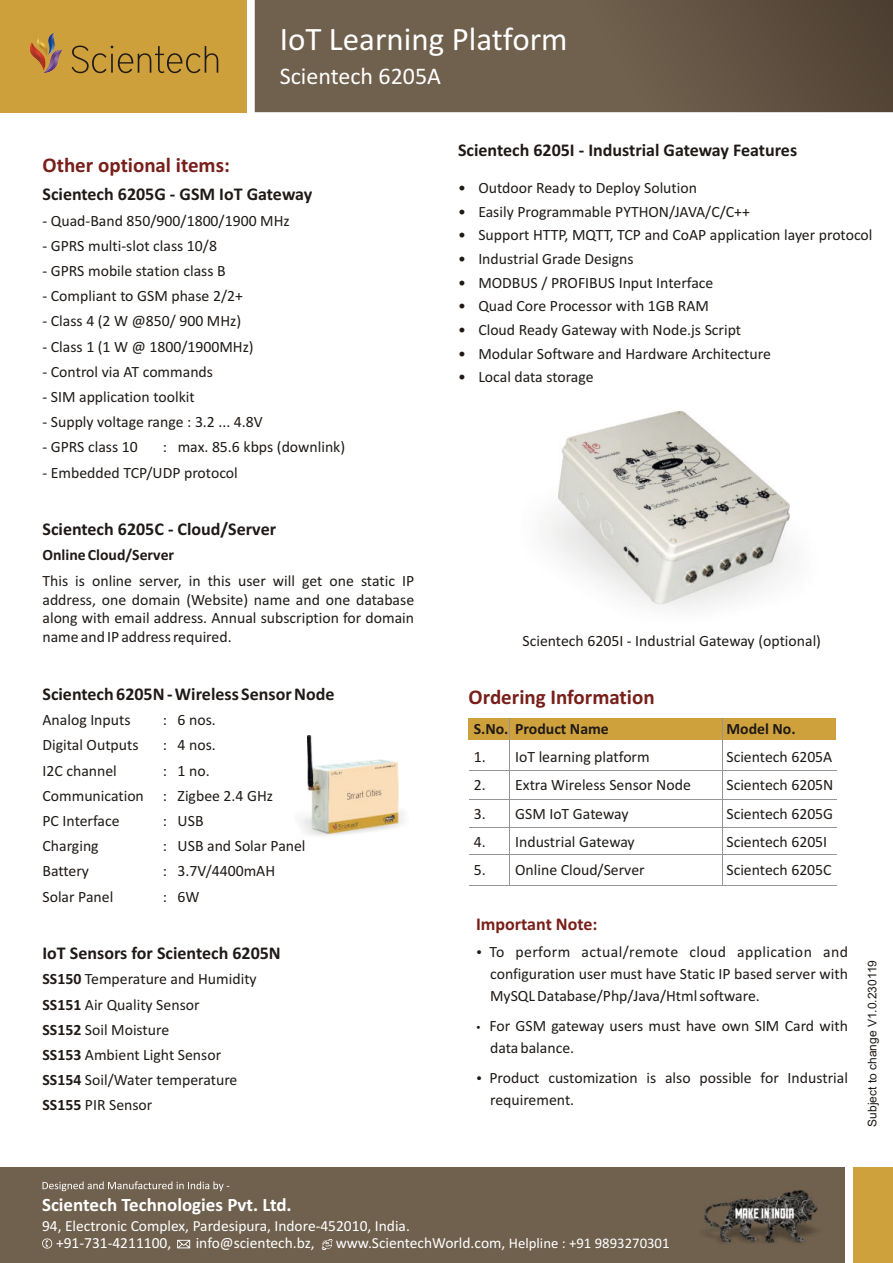
<style>
.page{position:relative;width:893px;height:1263px;background:#fff}
.page>*{position:absolute;margin:0;border:0;box-sizing:border-box;transform-origin:0 0}
.t1{font:33px "Calibri";color:#fff}
.t2{font:24px "Calibri";color:#fff}
.t3{font:700 21px "Calibri";color:#781f1a}
.t4{font:700 19.05px "Calibri";color:#fff}
.t5{font:700 18px "Calibri";color:#1f1a17}
.t6{font:700 18px "Calibri";color:#781f1a}
.t7{font:15.75px/25.2px "Calibri";color:#1f1a17}
.t8{font:700 15.75px "Calibri";color:#1f1a17}
.t9{font:15.45px/17px "Calibri";color:#fff}
.t10{font:12px "Arial";color:#1f1a17}
.s1{font-weight:700}
.s2{font-size:14.7px}
</style>
<div class="page">
<img style="left:558px;top:411px;width:232px;height:193px">
<svg style="left:254px;top:0;width:639px;height:112px;fill:#70614e"></svg>
<div style="left:0;top:0;width:246px;height:112px;background:#cea03c"></div>
<svg style="left:72px;top:46px;width:146px;height:27px"></svg>
<svg style="left:30px;top:33px;width:32px;height:40px"></svg>
<div style="left:0;top:1167px;width:845px;height:96px;background:#70614f"></div>
<div style="left:853px;top:1167px;width:39px;height:96px;background:#cfa13d"></div>
<svg style="left:177px;top:1240px;width:13px;height:8px"></svg>
<svg style="left:322px;top:1239px;width:10px;height:11px"></svg>
<svg style="left:42px;top:1238px;width:10px;height:10px"></svg>
<svg style="left:43px;top:1181px;width:186px;height:10px"></svg>
<img style="left:705px;top:1191px;width:113px;height:52px">
<img style="left:300px;top:811px;width:104px;height:25px">
<img style="left:307px;top:735px;width:92px;height:98px">
<div style="left:469px;top:718px;width:367px;height:22px;background:#cfa13d"></div>
<hr style="left:469px;top:770px;width:367px;height:1px;background:#969494">
<hr style="left:509px;top:718px;width:1px;height:167px;background:#969494">
<hr style="left:722px;top:718px;width:1px;height:167px;background:#969494">
<hr style="left:469px;top:799px;width:367px;height:1px;background:#969494">
<hr style="left:469px;top:827px;width:367px;height:1px;background:#969494">
<hr style="left:469px;top:854px;width:367px;height:1px;background:#969494">
<hr style="left:469px;top:885px;width:367px;height:1px;background:#969494">
<h1 class="t1" style="left:280px;top:26px;width:289px">IoT Learning Platform</h1>
<h2 class="t2" style="left:280px;top:66px;width:163px">Scientech 6205A</h2>
<h3 class="t3" style="left:43px;top:156px;width:189px">Other optional items:</h3>
<p class="t5" style="left:43px;top:187px;width:271px">Scientech 6205G - GSM IoT Gateway</p>
<p class="t7" style="left:43px;top:209px;width:249px">- Quad-Band 850/900/1800/1900 MHz</p>
<p class="t7" style="left:43px;top:234px;width:176px">- GPRS multi-slot class 10/8</p>
<p class="t7" style="left:43px;top:259px;width:185px">- GPRS mobile station class B</p>
<p class="t7" style="left:43px;top:284px;width:202px">- Compliant to GSM phase 2/2+</p>
<p class="t7" style="left:43px;top:310px;width:200px">- Class 4 (2 W @850/ 900 MHz)</p>
<p class="t7" style="left:43px;top:335px;width:213px">- Class 1 (1 W @ 1800/1900MHz)</p>
<p class="t7" style="left:43px;top:360px;width:172px">- Control via AT commands</p>
<p class="t7" style="left:43px;top:385px;width:154px">- SIM application toolkit</p>
<p class="t7" style="left:43px;top:410px;width:222px">- Supply voltage range : 3.2 ... 4.8V</p>
<p class="t7" style="left:43px;top:436px;width:97px">- GPRS class 10</p>
<p class="t7" style="left:163px;top:436px;width:184px">: max. 85.6 kbps (downlink)</p>
<p class="t7" style="left:43px;top:461px;width:197px">- Embedded TCP/UDP protocol</p>
<p class="t5" style="left:43px;top:522px;width:235px">Scientech 6205C - Cloud/Server</p>
<p class="t8" style="left:43px;top:549px;width:133px">Online Cloud/Server</p>
<p class="t7" style="left:43px;top:572px;width:373px;line-height:18.9px;text-align:justify">This is online server, in this user will get one static IP address, one domain (Website) name and one database along with email address. Annual subscription for domain name and IP address required.</p>
<p class="t5" style="left:43px;top:687px;width:293px">Scientech 6205N - Wireless Sensor Node</p>
<p class="t7" style="left:43px;top:708px;width:90px">Analog Inputs</p>
<p class="t7" style="left:163px;top:708px;width:55px">: 6 nos.</p>
<p class="t7" style="left:43px;top:733px;width:98px">Digital Outputs</p>
<p class="t7" style="left:163px;top:733px;width:55px">: 4 nos.</p>
<p class="t7" style="left:42px;top:759px;width:76px">I2C channel</p>
<p class="t7" style="left:42px;top:759px;width:232px;text-indent:120px">: 1 no.<br>Communication : Zigbee 2.4 GHz<br>PC Interface</p>
<p class="t7" style="left:163px;top:809px;width:42px">: USB</p>
<p class="t7" style="left:42px;top:834px;width:58px">Charging</p>
<p class="t7" style="left:163px;top:834px;width:144px">: USB and Solar Panel</p>
<p class="t7" style="left:42px;top:859px;width:48px">Battery</p>
<p class="t7" style="left:163px;top:859px;width:114px">: 3.7V/4400mAH</p>
<p class="t7" style="left:42px;top:885px;width:72px">Solar Panel</p>
<p class="t7" style="left:163px;top:885px;width:38px">: 6W</p>
<p class="t5" style="left:42px;top:946px;width:240px">IoT Sensors for Scientech 6205N</p>
<p class="t7" style="left:42px;top:967px;width:216px"><span class="s1">SS150</span> Temperature and Humidity<br><span class="s1">SS151</span> Air Quality Sensor<br><span class="s1">SS152</span> Soil Moisture<br><span class="s1">SS153</span> Ambient Light Sensor<br><span class="s1">SS154</span> Soil/Water temperature<br><span class="s1">SS155</span> PIR Sensor</p>
<p class="t5" style="left:458px;top:143px;width:341px">Scientech 6205I - Industrial Gateway Features</p>
<p class="t7" style="left:458px;top:176px;width:240px">• Outdoor Ready to Deploy Solution</p>
<p class="t7" style="left:458px;top:200px;width:293px">• Easily Programmable PYTHON/JAVA/C/C++</p>
<p class="t7" style="left:458px;top:224px;width:416px">• Support HTTP, MQTT, TCP and CoAP application layer protocol</p>
<p class="t7" style="left:458px;top:247px;width:177px">• Industrial Grade Designs</p>
<p class="t7" style="left:458px;top:271px;width:257px">• MODBUS / PROFIBUS Input Interface</p>
<p class="t7" style="left:458px;top:294px;width:252px">• Quad Core Processor with 1GB RAM</p>
<p class="t7" style="left:458px;top:318px;width:285px">• Cloud Ready Gateway with Node.js Script</p>
<p class="t7" style="left:458px;top:342px;width:314px">• Modular Software and Hardware Architecture</p>
<p class="t7" style="left:458px;top:365px;width:137px">• Local data storage</p>
<p class="t7" style="left:522px;top:629px;width:300px">Scientech 6205I - Industrial Gateway (optional)</p>
<h3 class="t3" style="left:469px;top:689px;width:187px">Ordering Information</h3>
<p class="t8" style="left:474px;top:722px;width:137px">S.No. Product Name</p>
<p class="t8" style="left:726px;top:722px;width:71px">Model No.</p>
<p class="t7" style="left:474px;top:745px;width:177px">1. IoT learning platform</p>
<p class="t7" style="left:726px;top:745px;width:107px">Scientech 6205A</p>
<p class="t7" style="left:474px;top:773px;width:219px">2. Extra Wireless Sensor Node</p>
<p class="t7" style="left:726px;top:773px;width:109px">Scientech 6205N</p>
<p class="t7" style="left:474px;top:802px;width:156px">3. GSM IoT Gateway</p>
<p class="t7" style="left:726px;top:802px;width:108px">Scientech 6205G</p>
<p class="t7" style="left:474px;top:830px;width:162px">4. Industrial Gateway</p>
<p class="t7" style="left:726px;top:830px;width:102px">Scientech 6205I</p>
<p class="t7" style="left:474px;top:858px;width:172px">5. Online Cloud/Server</p>
<p class="t7" style="left:726px;top:858px;width:107px">Scientech 6205C</p>
<p class="t6" style="left:476px;top:916px;width:123px">Important Note:</p>
<p class="t7" style="left:489px;top:942px;width:360px;line-height:22px;text-align:justify">To perform actual/remote cloud application and configuration user must have Static IP based server with MySQL Database/Php/Java/Html software.</p>
<p class="t7" style="left:489px;top:1016px;width:360px;line-height:22px">For GSM gateway users must have own SIM Card with data balance.</p>
<p class="t7" style="left:489px;top:1068px;width:360px;line-height:22px">Product customization is also possible for Industrial requirement.</p>
<p class="t10" style="left:868px;top:1127px;width:168px;rotate:-90deg">Subject to change V1.0.230119</p>
<p class="t4" style="left:42px;top:1197px;width:251px">Scientech Technologies Pvt. Ltd.</p>
<p class="t9" style="left:56px;top:1218px;width:355px;text-indent:-14px">94, Electronic Complex, Pardesipura, Indore-452010, India. +91-731-4211100,</p>
<p class="t9" style="left:196px;top:1235px;width:120px">info@scientech.bz,</p>
<p class="t9" style="left:336px;top:1235px;width:335px">www.ScientechWorld.com, <span class="s2">Helpline : +91 9893270301</span></p>
</div>
